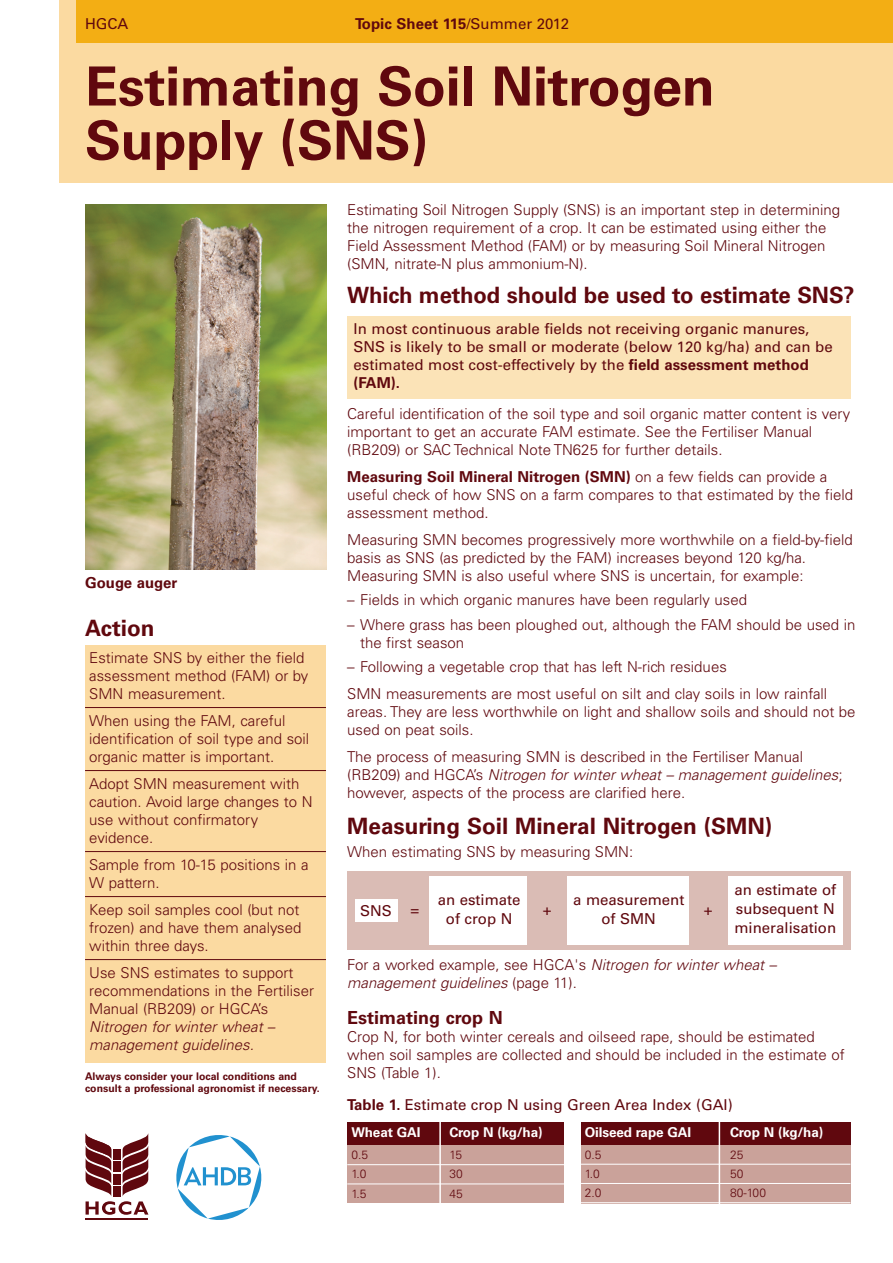
<style>
.page{position:relative;width:893px;height:1263px;background:#fff}
.page>*{position:absolute;margin:0;border:0;box-sizing:border-box;transform-origin:0 0}
.t1{font:700 54px/54px "Univers";letter-spacing:-.005em;color:#60080e}
.t2{font:700 22.5px "Univers";letter-spacing:-.005em;color:#60080e}
.t3{font:700 18px "Univers";color:#60080e}
.t4{font:300 15px/18px "Univers";color:#60080e}
.t5{font:15px/18.8px "Univers";color:#60080e;text-align:center}
.t6{font:italic 300 15px/18px "Univers";color:#60080e}
.t7{font:700 15px "Univers";color:#60080e}
.t8{font:700 13.5px "Univers";letter-spacing:-.01em;color:#fff}
.t9{font:300 12px "Univers";color:#60080e}
.t10{font:700 10.5px/12px "Univers";color:#60080e}
.s1{font-weight:400}
.s2{font-weight:700}
.s3{font-style:italic}
.s4{font-style:normal}
</style>
<div class="page">
<div style="left:347px;top:871px;width:503px;height:78px;background:#dabcb5"></div>
<div style="left:567px;top:876px;width:121px;height:68px;background:#fff"></div>
<div style="left:429px;top:876px;width:98px;height:68px;background:#fff"></div>
<div style="left:347px;top:316px;width:503px;height:83px;background:#fbe3b7"></div>
<div style="left:60px;top:0;width:833px;height:183px;background:#fbdaa1"></div>
<div style="left:85px;top:645px;width:241px;height:418px;background:#fbdaa1"></div>
<div style="left:77px;top:0;width:816px;height:43px;background:#f3ae14"></div>
<svg style="left:86px;top:1134px;width:62px;height:81px"></svg>
<hr style="left:86px;top:1218px;width:62px;height:2px;background:#60080e">
<svg style="left:176px;top:1135px;width:85px;height:85px"></svg>
<hr style="left:85px;top:707px;width:241px;height:1px;background:#60080e">
<hr style="left:85px;top:770px;width:241px;height:1px;background:#60080e">
<hr style="left:85px;top:851px;width:241px;height:1px;background:#60080e">
<hr style="left:85px;top:896px;width:241px;height:1px;background:#60080e">
<hr style="left:85px;top:959px;width:241px;height:1px;background:#60080e">
<img style="left:85px;top:204px;width:241px;height:366px">
<div style="left:355px;top:899px;width:43px;height:23px;background:#fff"></div>
<div style="left:728px;top:876px;width:114px;height:68px;background:#fff"></div>
<div style="left:581px;top:1135px;width:269px;height:68px;background:#caa29a"></div>
<hr style="left:581px;top:1164px;width:269px;height:1px;background:#fff">
<hr style="left:581px;top:1183px;width:269px;height:1px;background:#fff">
<hr style="left:581px;top:1202px;width:269px;height:1px;background:#fff">
<div style="left:581px;top:1122px;width:269px;height:23px;background:#60080e"></div>
<hr style="left:719px;top:1119px;width:1px;height:87px;background:#fff">
<div style="left:347px;top:1135px;width:217px;height:67px;background:#caa29a"></div>
<hr style="left:347px;top:1164px;width:217px;height:1px;background:#fff">
<hr style="left:347px;top:1183px;width:217px;height:1px;background:#fff">
<div style="left:347px;top:1123px;width:217px;height:22px;background:#60080e"></div>
<hr style="left:439px;top:1119px;width:2px;height:87px;background:#fff">
<p class="t5" style="left:85px;top:16px;width:45px">HGCA</p>
<p class="t7" style="left:355px;top:19px;width:216px">Topic Sheet 115<span class="s1">/Summer 2012</span></p>
<h1 class="t1" style="left:85px;top:64px;width:631px">Estimating Soil Nitrogen<br>Supply (SNS)</h1>
<p class="t7" style="left:85px;top:577px;width:94px">Gouge auger</p>
<h2 class="t2" style="left:85px;top:620px;width:71px">Action</h2>
<p class="t4" style="left:89px;top:650px;width:221px">Estimate SNS by either the field assessment method (FAM) or by<br>SMN measurement.</p>
<p class="t4" style="left:89px;top:713px;width:221px">When using the FAM, careful identification of soil type and soil organic matter is important.</p>
<p class="t4" style="left:89px;top:776px;width:225px">Adopt SMN measurement with caution. Avoid large changes to N use without confirmatory evidence.</p>
<p class="t4" style="left:89px;top:857px;width:221px">Sample from 10-15 positions in a<br>W pattern.</p>
<p class="t4" style="left:89px;top:902px;width:214px">Keep soil samples cool (but not frozen) and have them analysed within three days.</p>
<p class="t4" style="left:89px;top:965px;width:226px">Use SNS estimates to support recommendations in the Fertiliser<br>Manual (RB209) or HGCA’s</p>
<p class="t6" style="left:89px;top:1019px;width:187px">Nitrogen for winter wheat – management guidelines.</p>
<p class="t10" style="left:85px;top:1071px;width:236px">Always consider your local conditions and consult a professional agronomist if necessary.</p>
<p class="t4" style="left:347px;top:202px;width:494px">Estimating Soil Nitrogen Supply (SNS) is an important step in determining the nitrogen requirement of a crop. It can be estimated using either the Field Assessment Method (FAM) or by measuring Soil Mineral Nitrogen (SMN, nitrate-N plus ammonium-N).</p>
<h2 class="t2" style="left:347px;top:287px;width:509px">Which method should be used to estimate SNS?</h2>
<p class="t5" style="left:354px;top:321px;width:481px;line-height:18px;text-align:left">In most continuous arable fields not receiving organic manures, SNS is likely to be small or moderate (below 120 kg/ha) and can be estimated most cost-effectively by the <span class="s2">field assessment method (FAM).</span></p>
<p class="t4" style="left:347px;top:406px;width:505px">Careful identification of the soil type and soil organic matter content is very important to get an accurate FAM estimate. See the Fertiliser Manual (RB209) or SAC Technical Note TN625 for further details.</p>
<p class="t4" style="left:347px;top:469px;width:507px"><span class="s2">Measuring Soil Mineral Nitrogen (SMN)</span> on a few fields can provide a useful check of how SNS on a farm compares to that estimated by the field assessment method.</p>
<p class="t4" style="left:347px;top:532px;width:507px">Measuring SMN becomes progressively more worthwhile on a field-by-field basis as SNS (as predicted by the FAM) increases beyond 120 kg/ha.<br>Measuring SMN is also useful where SNS is uncertain, for example:</p>
<p class="t4" style="left:347px;top:592px;width:401px">– Fields in which organic manures have been regularly used</p>
<p class="t4" style="left:360px;top:617px;width:497px;text-indent:-13px">– Where grass has been ploughed out, although the FAM should be used in the first season</p>
<p class="t4" style="left:347px;top:655px;width:481px;line-height:27px">– Following a vegetable crop that has left N-rich residues<br>SMN measurements are most useful on silt and clay soils in low rainfall</p>
<p class="t4" style="left:347px;top:704px;width:510px">areas. They are less worthwhile on light and shallow soils and should not be used on peat soils.</p>
<p class="t4" style="left:347px;top:749px;width:497px">The process of measuring SMN is described in the Fertiliser Manual (RB209) and HGCA’s <span class="s3">Nitrogen for winter wheat – management guidelines</span>; however, aspects of the process are clarified here.</p>
<h2 class="t2" style="left:347px;top:818px;width:427px">Measuring Soil Mineral Nitrogen (SMN)</h2>
<p class="t4" style="left:347px;top:844px;width:287px">When estimating SNS by measuring SMN:</p>
<p class="t5" style="left:734px;top:882px;width:103px;text-align:justify">an estimate of subsequent N mineralisation</p>
<p class="t5" style="left:438px;top:892px;width:84px">an estimate of crop N</p>
<p class="t6" style="left:347px;top:957px;width:431px"><span class="s4">For a worked example, see HGCA's</span> Nitrogen for winter wheat – management guidelines <span class="s4">(page 11).</span></p>
<p class="t3" style="left:347px;top:1011px;width:157px">Estimating crop N</p>
<p class="t4" style="left:347px;top:1029px;width:499px">Crop N, for both winter cereals and oilseed rape, should be estimated when soil samples are collected and should be included in the estimate of<br>SNS (Table 1).</p>
<p class="t5" style="left:360px;top:902px;width:33px">SNS</p>
<p class="t5" style="left:573px;top:892px;width:113px">a measurement of SMN</p>
<p class="t5" style="left:410px;top:902px;width:10px">=</p>
<p class="t5" style="left:543px;top:902px;width:10px">+</p>
<p class="t5" style="left:704px;top:902px;width:10px">+</p>
<p class="t5" style="left:347px;top:1097px;width:387px"><span class="s2">Table 1.</span> Estimate crop N using Green Area Index (GAI)</p>
<p class="t9" style="left:585px;top:1150px;width:18px">0.5</p>
<p class="t9" style="left:730px;top:1150px;width:15px">25</p>
<p class="t9" style="left:585px;top:1169px;width:16px">1.0</p>
<p class="t9" style="left:730px;top:1169px;width:15px">50</p>
<p class="t9" style="left:585px;top:1188px;width:18px">2.0</p>
<p class="t9" style="left:730px;top:1188px;width:38px">80-100</p>
<p class="t8" style="left:585px;top:1127px;width:108px">Oilseed rape GAI</p>
<p class="t8" style="left:730px;top:1127px;width:95px">Crop N (kg/ha)</p>
<p class="t8" style="left:351px;top:1127px;width:70px">Wheat GAI</p>
<p class="t8" style="left:449px;top:1127px;width:95px">Crop N (kg/ha)</p>
<p class="t9" style="left:351px;top:1150px;width:18px">0.5</p>
<p class="t9" style="left:449px;top:1150px;width:14px">15</p>
<p class="t9" style="left:351px;top:1170px;width:16px">1.0</p>
<p class="t9" style="left:449px;top:1170px;width:15px">30</p>
<p class="t9" style="left:351px;top:1189px;width:16px">1.5</p>
<p class="t9" style="left:449px;top:1189px;width:15px">45</p>
</div>
